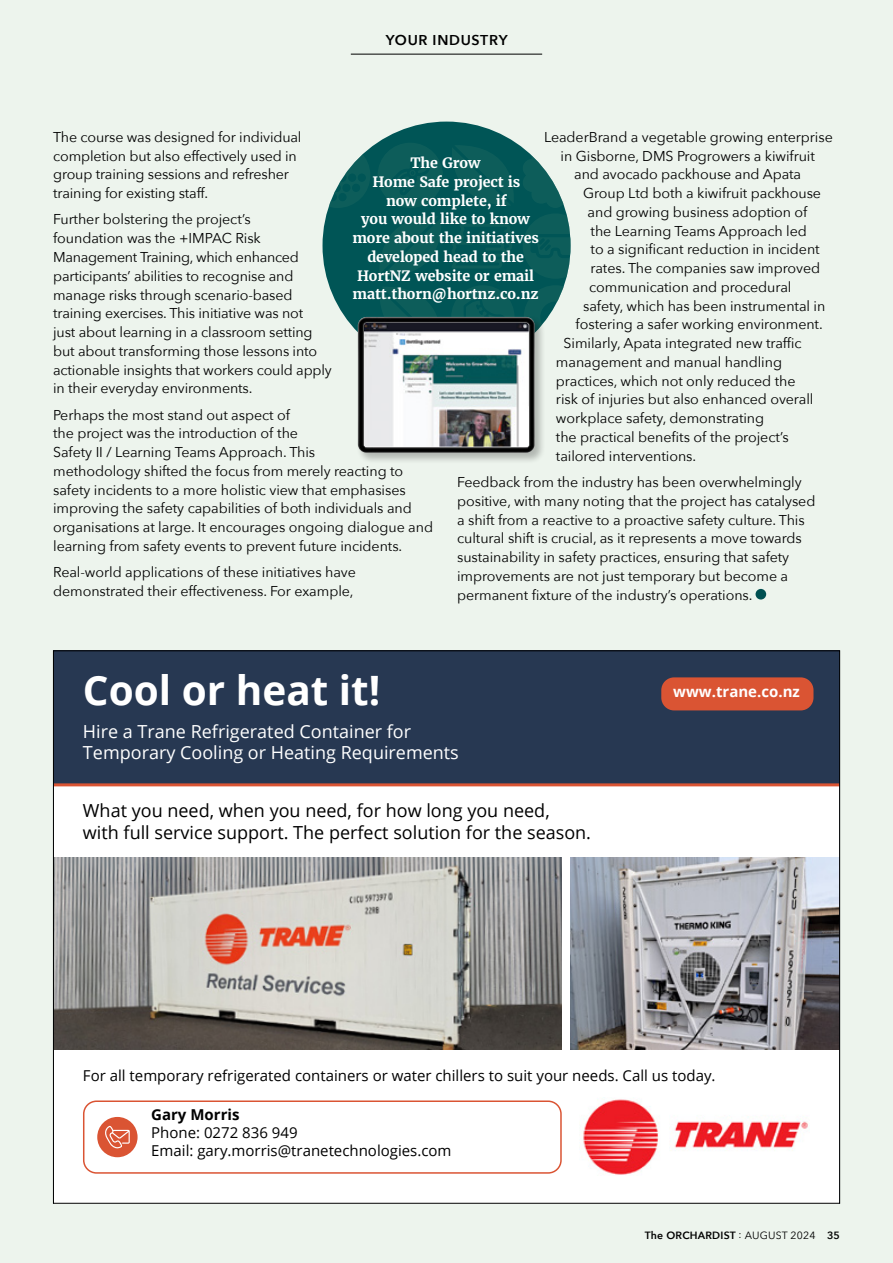
<style>
.page{position:relative;width:893px;height:1263px;background:#edf4ed}
.page>*{position:absolute;margin:0;border:0;box-sizing:border-box;transform-origin:0 0}
.t1{font:700 40.5px "Open Sans";color:#fff}
.t2{font:18px/21.6px "Open Sans";color:#000}
.t3{font:18px/21.6px "Open Sans";color:#fff}
.t4{font:15px/18px "Open Sans";color:#000}
.t5{font:700 15px "Open Sans";color:#fff}
.Body_Text_9_5pt{font:14.25px/18.8px "Avenir Next";letter-spacing:-.005em;color:#000}
.Body_Text_9_5pt-2{font:700 14.25px/18.8px "Merriweather";letter-spacing:-.01em;color:#fff;text-align:center}
.t6{font:600 14.25px "Avenir Next";letter-spacing:.05em;color:#000}
.t7{font:600 10.5px "Avenir Next";letter-spacing:.02em;color:#000}
.s1{font-weight:700}
.s2{font-weight:400}
</style>
<div class="page">
<div style="left:322px;top:122px;width:249px;height:248px;background:#005556;border-radius:50%"></div>
<svg style="left:328px;top:148px;width:42px;height:60px"></svg>
<svg style="left:380px;top:287px;width:56px;height:29px"></svg>
<svg style="left:378px;top:143px;width:65px;height:65px"></svg>
<svg style="left:380px;top:216px;width:61px;height:60px"></svg>
<svg style="left:524px;top:285px;width:41px;height:35px"></svg>
<svg style="left:522px;top:147px;width:49px;height:132px"></svg>
<svg style="left:452px;top:286px;width:62px;height:30px"></svg>
<svg style="left:452px;top:145px;width:61px;height:60px"></svg>
<svg style="left:452px;top:224px;width:62px;height:44px"></svg>
<div style="left:755px;top:589px;width:11px;height:10px;background:#005051;border-radius:50%"></div>
<div style="left:357px;top:316px;width:189px;height:147px;background:#000;opacity:.25"></div>
<img style="left:358px;top:317px;width:177px;height:136px">
<img style="left:364px;top:323px;width:165px;height:124px">
<hr style="left:351px;top:54px;width:191px;height:1px;background:#000">
<div style="left:53px;top:651px;width:787px;height:134px;background:#273852"></div>
<svg style="left:55px;top:677px;width:783px;height:524px"></svg>
<p class="t6" style="left:386px;top:28px;width:123px">YOUR INDUSTRY</p>
<p class="Body_Text_9_5pt" style="left:53px;top:127px;width:250px">The course was designed for individual completion but also effectively used in group training sessions and refresher training for existing staff.</p>
<p class="Body_Text_9_5pt" style="left:53px;top:210px;width:280px">Further bolstering the project’s<br>foundation was the +IMPAC Risk Management Training, which enhanced participants’ abilities to recognise and manage risks through scenario-based training exercises. This initiative was not<br>just about learning in a classroom setting but about transforming those lessons into actionable insights that workers could apply in their everyday environments.</p>
<p class="Body_Text_9_5pt" style="left:53px;top:405px;width:381px">Perhaps the most stand out aspect of<br>the project was the introduction of the<br>Safety II / Learning Teams Approach. This<br>methodology shifted the focus from merely reacting to safety incidents to a more holistic view that emphasises improving the safety capabilities of both individuals and organisations at large. It encourages ongoing dialogue and learning from safety events to prevent future incidents.</p>
<p class="Body_Text_9_5pt" style="left:53px;top:562px;width:304px">Real-world applications of these initiatives have demonstrated their effectiveness. For example,</p>
<p class="Body_Text_9_5pt" style="left:544px;top:127px;width:290px">LeaderBrand a vegetable growing enterprise</p>
<p class="Body_Text_9_5pt" style="left:561px;top:146px;width:256px">in Gisborne, DMS Progrowers a kiwifruit</p>
<p class="Body_Text_9_5pt" style="left:574px;top:164px;width:229px">and avocado packhouse and Apata</p>
<p class="Body_Text_9_5pt" style="left:583px;top:183px;width:239px">Group Ltd both a kiwifruit packhouse</p>
<p class="Body_Text_9_5pt" style="left:588px;top:202px;width:221px">and growing business adoption of</p>
<p class="Body_Text_9_5pt" style="left:591px;top:221px;width:218px">the Learning Teams Approach led</p>
<p class="Body_Text_9_5pt" style="left:591px;top:239px;width:231px">to a significant reduction in incident</p>
<p class="Body_Text_9_5pt" style="left:591px;top:258px;width:231px">rates. The companies saw improved</p>
<p class="Body_Text_9_5pt" style="left:589px;top:277px;width:204px">communication and procedural</p>
<p class="Body_Text_9_5pt" style="left:583px;top:296px;width:244px">safety, which has been instrumental in</p>
<p class="Body_Text_9_5pt" style="left:576px;top:314px;width:249px">fostering a safer working environment.</p>
<p class="Body_Text_9_5pt" style="left:564px;top:333px;width:240px">Similarly, Apata integrated new traffic</p>
<p class="Body_Text_9_5pt" style="left:556px;top:352px;width:228px">management and manual handling</p>
<p class="Body_Text_9_5pt" style="left:556px;top:371px;width:241px">practices, which not only reduced the</p>
<p class="Body_Text_9_5pt" style="left:556px;top:389px;width:259px">risk of injuries but also enhanced overall</p>
<p class="Body_Text_9_5pt" style="left:556px;top:408px;width:210px">workplace safety, demonstrating</p>
<p class="Body_Text_9_5pt" style="left:556px;top:427px;width:234px">the practical benefits of the project’s</p>
<p class="Body_Text_9_5pt" style="left:556px;top:446px;width:142px">tailored interventions.</p>
<p class="Body_Text_9_5pt" style="left:457px;top:472px;width:360px">Feedback from the industry has been overwhelmingly positive, with many noting that the project has catalysed a shift from a reactive to a proactive safety culture. This cultural shift is crucial, as it represents a move towards sustainability in safety practices, ensuring that safety improvements are not just temporary but become a permanent fixture of the industry’s operations.</p>
<p class="Body_Text_9_5pt-2" style="left:352px;top:154px;width:188px">The Grow<br>Home Safe project is<br>now complete, if<br>you would like to know more about the initiatives developed head to the<br>HortNZ website or email matt.thorn@hortnz.co.nz</p>
<p class="t1" style="left:83px;top:662px;width:299px">Cool or heat it!</p>
<p class="t3" style="left:83px;top:720px;width:377px">Hire a Trane Refrigerated Container for<br>Temporary Cooling or Heating Requirements</p>
<p class="t2" style="left:83px;top:799px;width:510px">What you need, when you need, for how long you need,<br>with full service support. The perfect solution for the season.</p>
<p class="t5" style="left:673px;top:681px;width:128px">www.trane.co.nz</p>
<p class="t4" style="left:83px;top:1066px;width:634px">For all temporary refrigerated containers or water chillers to suit your needs. Call us today.</p>
<p class="t4" style="left:151px;top:1105px;width:302px"><span class="s1">Gary Morris<br></span>Phone: 0272 836 949<br>Email: gary.morris@tranetechnologies.com</p>
<p class="t7" style="left:645px;top:1226px;width:196px">The ORCHARDIST <span class="s2">: AUGUST 2024</span> 35</p>
</div>
